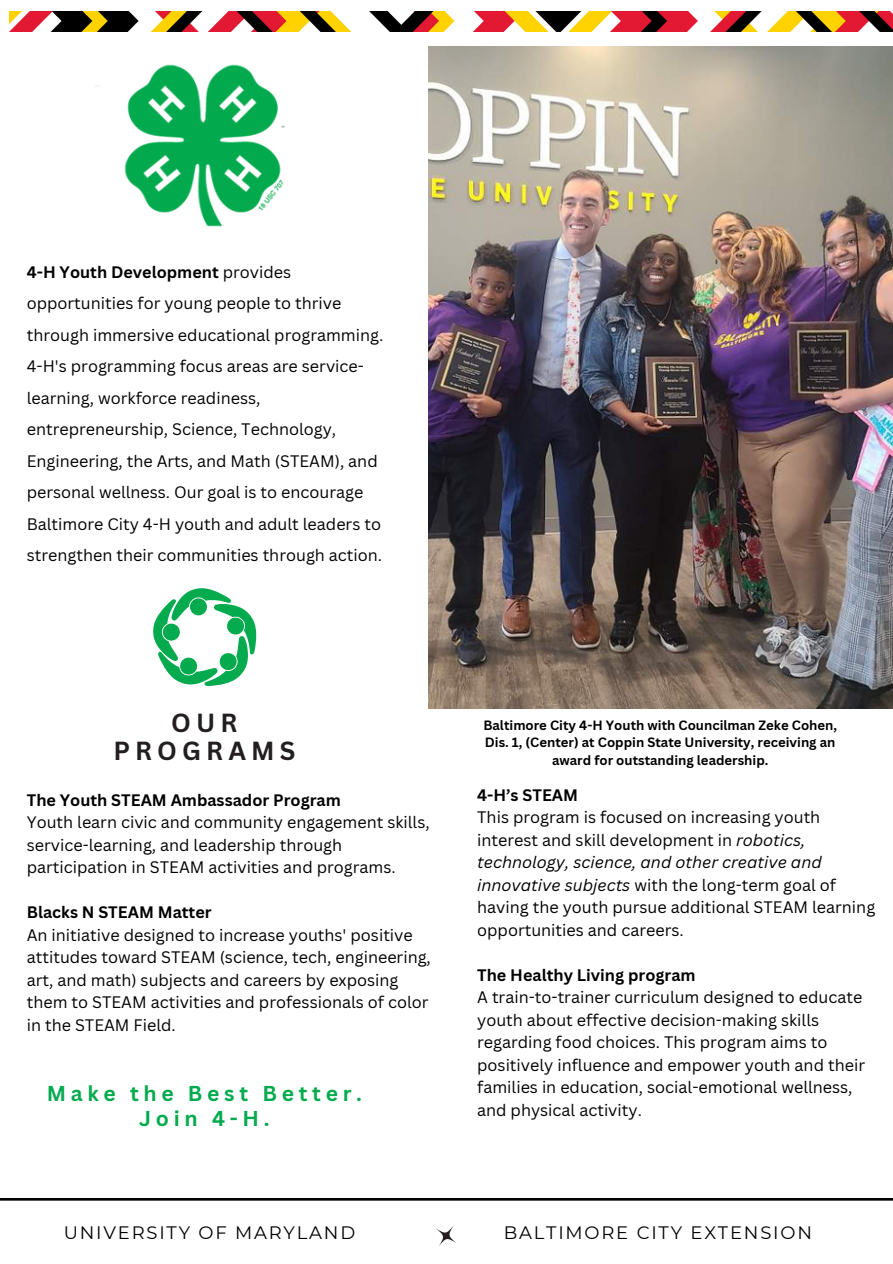
<style>
.page{position:relative;width:893px;height:1264px;background:#fff}
.page>*{position:absolute;margin:0;border:0;box-sizing:border-box;transform-origin:0 0}
.t1{font:700 25.5px/28px "Canva Sans";letter-spacing:.2em;color:#231f20;text-align:center}
.t2{font:700 21px "Canva Sans";letter-spacing:.225em;color:#03aa4e}
.t3{font:18px "Montserrat";letter-spacing:.1em;color:#000}
.t4{font:16.2px/22.5px "Canva Sans";color:#000}
.t5{font:700 16.2px "Canva Sans";color:#000}
.t6{font:700 13.2px/17.5px "Canva Sans";color:#000;text-align:center}
.s1{font-weight:700}
.s2{font-style:italic}
</style>
<div class="page">
<svg style="left:0;top:1198px;width:892px;height:3px;background:#1d1d1d"></svg>
<svg style="left:436px;top:1226px;width:20px;height:20px"></svg>
<img style="left:10px;top:12px;width:882px;height:20px">
<img style="left:95px;top:64px;width:190px;height:163px">
<img style="left:428px;top:46px;width:464px;height:662px">
<svg style="left:153px;top:588px;width:103px;height:98px"></svg>
<p class="t4" style="left:27px;top:255px;width:358px;line-height:31.5px"><span class="s1">4-H Youth Development</span> provides opportunities for young people to thrive through immersive educational programming.<br>4-H's programming focus areas are service&shy;learning, workforce readiness, entrepreneurship, Science, Technology, Engineering, the Arts, and Math (STEAM), and personal wellness. Our goal is to encourage Baltimore City 4-H youth and adult leaders to strengthen their communities through action.</p>
<p class="t1" style="left:113px;top:708px;width:183px">OUR<br>PROGRAMS</p>
<p class="t5" style="left:27px;top:788px;width:315px">The Youth STEAM Ambassador Program</p>
<p class="t4" style="left:27px;top:810px;width:404px">Youth learn civic and community engagement skills, service-learning, and leadership through participation in STEAM activities and programs.</p>
<p class="t5" style="left:27px;top:901px;width:186px">Blacks N STEAM Matter</p>
<p class="t4" style="left:27px;top:923px;width:405px">An initiative designed to increase youths' positive attitudes toward STEAM (science, tech, engineering, art, and math) subjects and careers by exposing them to STEAM activities and professionals of color in the STEAM Field.</p>
<p class="t2" style="left:47px;top:1078px;width:317px">Make the Best Better.</p>
<p class="t2" style="left:139px;top:1103px;width:132px">Join 4-H.</p>
<p class="t6" style="left:483px;top:716px;width:355px">Baltimore City 4-H Youth with Councilman Zeke Cohen,<br>Dis. 1, (Center) at Coppin State University, receiving an award for outstanding leadership.</p>
<p class="t5" style="left:477px;top:783px;width:102px">4-H’s STEAM</p>
<p class="t4" style="left:477px;top:805px;width:399px">This program is focused on increasing youth interest and skill development in <span class="s2">robotics, technology, science, and other creative and innovative subjects</span> with the long-term goal of having the youth pursue additional STEAM learning opportunities and careers.</p>
<p class="t5" style="left:477px;top:963px;width:220px">The Healthy Living program</p>
<p class="t4" style="left:477px;top:985px;width:389px">A train-to-trainer curriculum designed to educate youth about effective decision-making skills regarding food choices. This program aims to positively influence and empower youth and their families in education, social-emotional wellness, and physical activity.</p>
<p class="t3" style="left:64px;top:1221px;width:293px">UNIVERSITY OF MARYLAND</p>
<p class="t3" style="left:503px;top:1221px;width:310px">BALTIMORE CITY EXTENSION</p>
</div>
